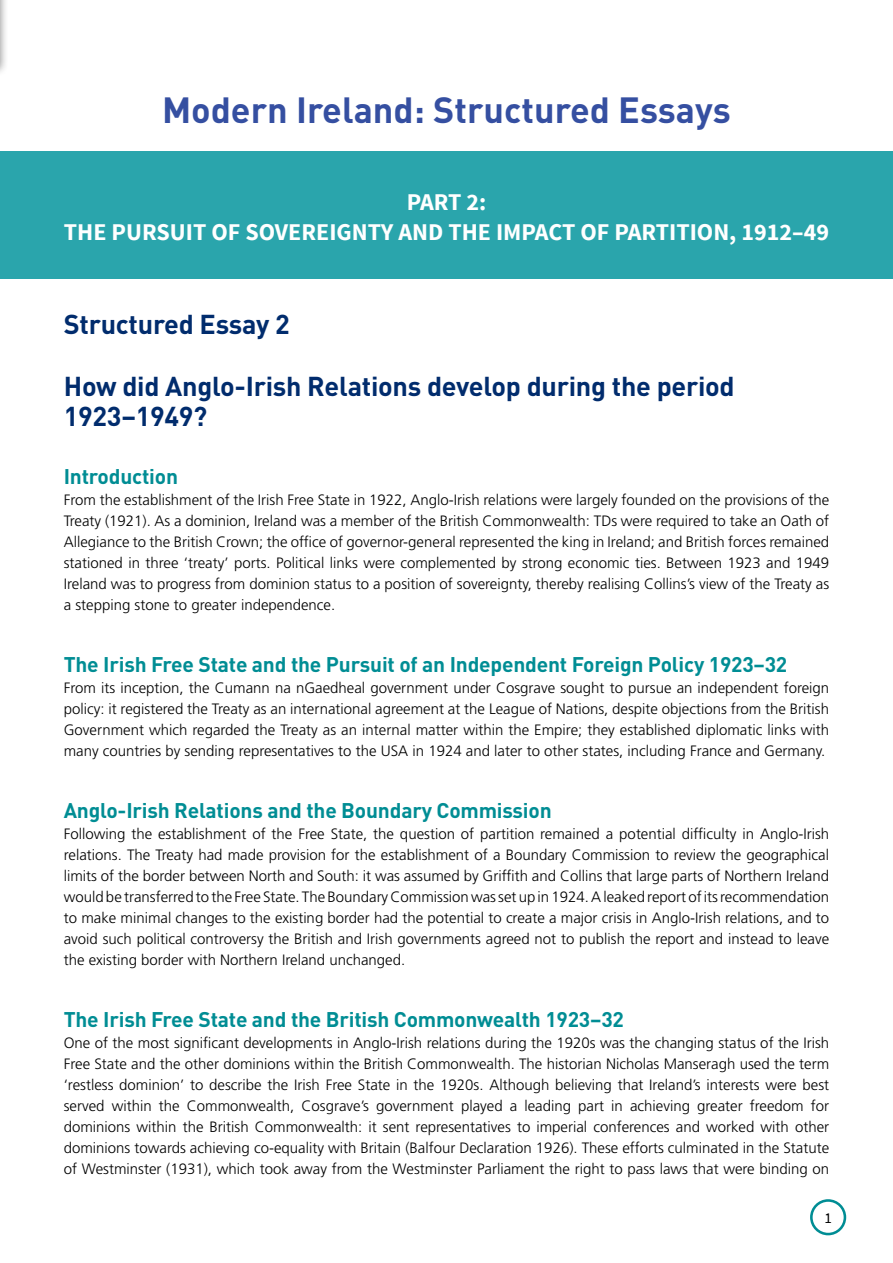
<style>
.page{position:relative;width:893px;height:1263px;background:#fff}
.page>*{position:absolute;margin:0;border:0;box-sizing:border-box;transform-origin:0 0}
.Chapter_headcl{font:700 36px "FFDIN";color:#354fa1}
.A_headcl{font:700 27px/30px "FFDIN";letter-spacing:-.01em;color:#012c6d}
.t1{font:700 24px/30px "Source Sans Pro";color:#fff;text-align:center}
.B_headcl{font:700 21px "FFDIN";letter-spacing:-.01em;color:#008d94}
.t2{font:300 15px/21px "Frutiger LT Std";color:#000;text-align:justify}
.t3{font:15px "Source Sans Pro";color:#000}
</style>
<div class="page">
<div style="left:0;top:0;width:9px;height:77px;background:#000;opacity:.5"></div>
<hr style="left:0;top:0;width:1px;height:57px;background:#c5c5c5">
<div style="left:0;top:151px;width:893px;height:128px;background:#2aa5ac"></div>
<div style="left:810px;top:1199px;width:36px;height:36px;border:3px solid #008d94;border-radius:50%"></div>
<p class="Chapter_headcl" style="left:162px;top:86px;width:570px">Modern Ireland: Structured Essays</p>
<p class="t1" style="left:64px;top:188px;width:767px">PART 2:<br>THE PURSUIT OF SOVEREIGNTY AND THE IMPACT OF PARTITION, 1912–49</p>
<p class="A_headcl" style="left:64px;top:309px;width:228px">Structured Essay 2</p>
<p class="A_headcl" style="left:64px;top:370px;width:672px">How did Anglo-Irish Relations develop during the period<br>1923–1949?</p>
<p class="B_headcl" style="left:64px;top:462px;width:116px">Introduction</p>
<p class="t2" style="left:64px;top:489px;width:767px">From the establishment of the Irish Free State in 1922, Anglo-Irish relations were largely founded on the provisions of the Treaty (1921). As a dominion, Ireland was a member of the British Commonwealth: TDs were required to take an Oath of Allegiance to the British Crown; the office of governor-general represented the king in Ireland; and British forces remained stationed in three ‘treaty’ ports. Political links were complemented by strong economic ties. Between 1923 and 1949<br>Ireland was to progress from dominion status to a position of sovereignty, thereby realising Collins’s view of the Treaty as a stepping stone to greater independence.</p>
<p class="B_headcl" style="left:64px;top:650px;width:725px">The Irish Free State and the Pursuit of an Independent Foreign Policy 1923–32</p>
<p class="t2" style="left:64px;top:677px;width:767px">From its inception, the Cumann na nGaedheal government under Cosgrave sought to pursue an independent foreign policy: it registered the Treaty as an international agreement at the League of Nations, despite objections from the British Government which regarded the Treaty as an internal matter within the Empire; they established diplomatic links with many countries by sending representatives to the USA in 1924 and later to other states, including France and Germany.</p>
<p class="B_headcl" style="left:64px;top:796px;width:489px">Anglo-Irish Relations and the Boundary Commission</p>
<p class="t2" style="left:64px;top:823px;width:767px">Following the establishment of the Free State, the question of partition remained a potential difficulty in Anglo-Irish relations. The Treaty had made provision for the establishment of a Boundary Commission to review the geographical limits of the border between North and South: it was assumed by Griffith and Collins that large parts of Northern Ireland would be transferred to the Free State. The Boundary Commission was set up in 1924. A leaked report of its recommendation to make minimal changes to the existing border had the potential to create a major crisis in Anglo-Irish relations, and to avoid such political controversy the British and Irish governments agreed not to publish the report and instead to leave the existing border with Northern Ireland unchanged.</p>
<p class="B_headcl" style="left:64px;top:1005px;width:562px">The Irish Free State and the British Commonwealth 1923–32</p>
<p class="t2" style="left:64px;top:1032px;width:767px">One of the most significant developments in Anglo-Irish relations during the 1920s was the changing status of the Irish Free State and the other dominions within the British Commonwealth. The historian Nicholas Manseragh used the term ‘restless dominion’ to describe the Irish Free State in the 1920s. Although believing that Ireland’s interests were best served within the Commonwealth, Cosgrave’s government played a leading part in achieving greater freedom for dominions within the British Commonwealth: it sent representatives to imperial conferences and worked with other dominions towards achieving co-equality with Britain (Balfour Declaration 1926). These efforts culminated in the Statute of Westminster (1931), which took away from the Westminster Parliament the right to pass laws that were binding on</p>
<p class="t3" style="left:824px;top:1209px;width:9px">1</p>
</div>
